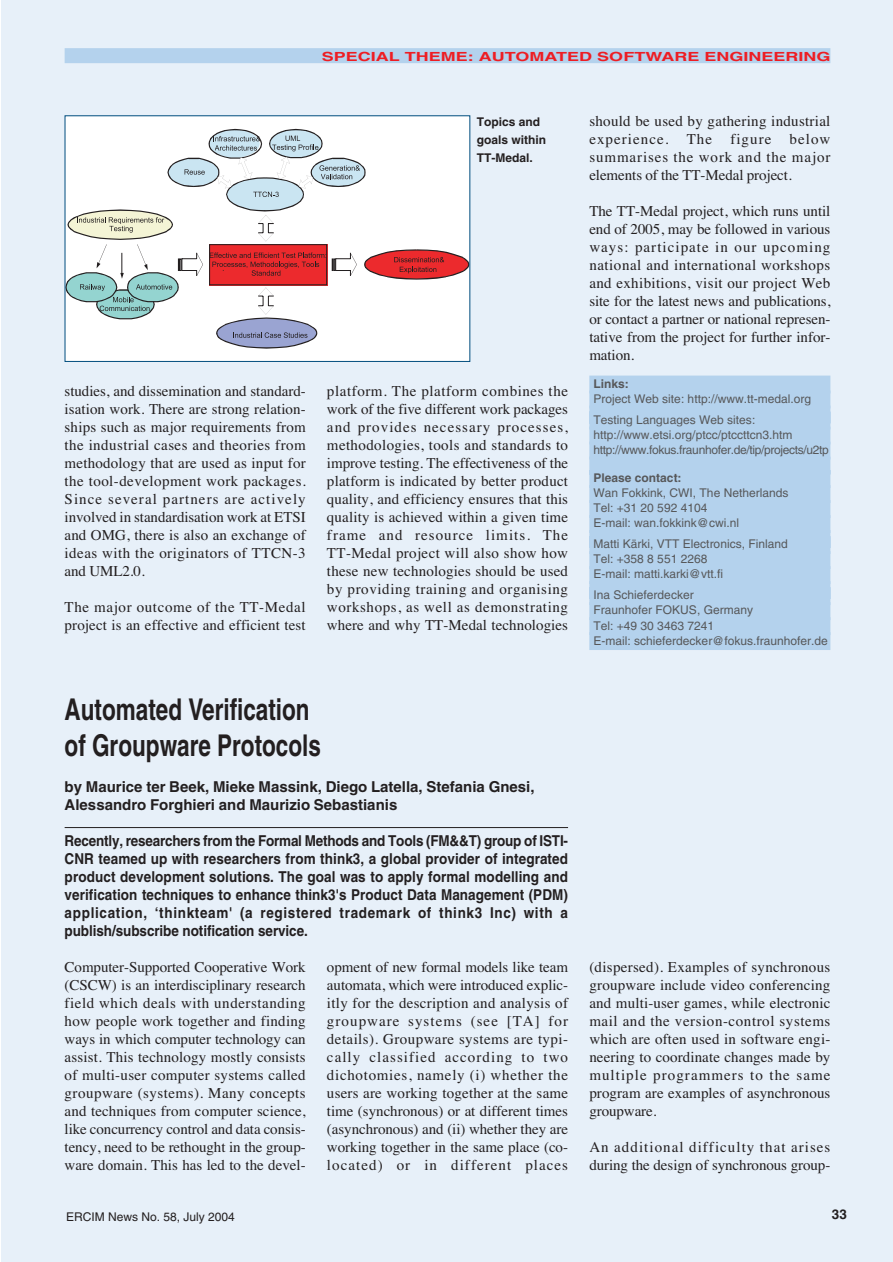
<style>
.page{position:relative;width:893px;height:1262px;background:#fff}
.page>*{position:absolute;margin:0;border:0;box-sizing:border-box;transform-origin:0 0}
.t1{font:700 30px/36px "Helvetica";color:#231f20;scale:.75 1}
.t2{font:15px/18px "Times";letter-spacing:.005em;color:#231f20;text-align:justify}
.t3{font:700 15px/18px "Helvetica";color:#231f20;text-align:justify;scale:.9 1}
.t4{font:700 15px/18px "Helvetica";color:#231f20}
.t5{font:15px/18px "Times";letter-spacing:.03em;color:#231f20}
.t6{font:700 13.5px "Helvetica";color:#231f20}
.t7{font:700 12.6px "Helvetica";color:#ee1d23;scale:1.43 1}
.t8{font:12px/15px "Helvetica";color:#57585a}
.t9{font:12px/15px "Helvetica";letter-spacing:-.03em;color:#57585a}
.t10{font:700 12px/18px "Helvetica";color:#231f20}
.t11{font:italic 12px "Helvetica";color:#57585a}
.t12{font:12px "Helvetica";color:#231f20}
.t13{font:700 12px "Helvetica";color:#57585a}
.s1{font-weight:700}
.s2{font-style:italic}
</style>
<div class="page">
<div style="left:1px;top:0;width:891px;height:1262px;background:#e7f0f9"></div>
<div style="left:65px;top:48px;width:765px;height:15px;background:#b4d2ed"></div>
<div style="left:589px;top:375px;width:241px;height:18px;background:#b4d2ed"></div>
<div style="left:589px;top:390px;width:241px;height:18px;background:#b4d2ed"></div>
<div style="left:589px;top:405px;width:241px;height:18px;background:#b4d2ed"></div>
<div style="left:589px;top:411px;width:241px;height:18px;background:#b4d2ed"></div>
<div style="left:589px;top:426px;width:241px;height:18px;background:#b4d2ed"></div>
<div style="left:589px;top:441px;width:241px;height:18px;background:#b4d2ed"></div>
<div style="left:589px;top:456px;width:241px;height:18px;background:#b4d2ed"></div>
<div style="left:589px;top:470px;width:241px;height:18px;background:#b4d2ed"></div>
<div style="left:589px;top:485px;width:241px;height:18px;background:#b4d2ed"></div>
<div style="left:589px;top:500px;width:241px;height:18px;background:#b4d2ed"></div>
<div style="left:589px;top:515px;width:241px;height:18px;background:#b4d2ed"></div>
<div style="left:589px;top:530px;width:241px;height:18px;background:#b4d2ed"></div>
<div style="left:589px;top:536px;width:241px;height:18px;background:#b4d2ed"></div>
<div style="left:589px;top:551px;width:241px;height:18px;background:#b4d2ed"></div>
<div style="left:589px;top:566px;width:241px;height:18px;background:#b4d2ed"></div>
<div style="left:589px;top:581px;width:241px;height:18px;background:#b4d2ed"></div>
<div style="left:589px;top:587px;width:241px;height:18px;background:#b4d2ed"></div>
<div style="left:589px;top:602px;width:241px;height:18px;background:#b4d2ed"></div>
<div style="left:589px;top:617px;width:241px;height:18px;background:#b4d2ed"></div>
<div style="left:589px;top:632px;width:241px;height:18px;background:#b4d2ed"></div>
<div style="left:65px;top:116px;width:405px;height:245px;background:#fff"></div>
<svg style="left:67px;top:129px;width:401px;height:219px"></svg>
<div style="left:65px;top:115px;width:405px;height:247px;border:1px solid #004d7e"></div>
<hr style="left:65px;top:827px;width:503px;height:1px;background:#231f20">
<p class="t7" style="left:322px;top:52px;width:357px">SPECIAL THEME: AUTOMATED SOFTWARE ENGINEERING</p>
<p class="t10" style="left:477px;top:114px;width:71px">Topics and goals within<br>TT-Medal.</p>
<p class="t2" style="left:65px;top:383px;width:242px">studies, and dissemination and standard&shy;isation work. There are strong relation&shy;ships such as major requirements from the industrial cases and theories from methodology that are used as input for the tool-development work packages.<br>Since several partners are actively involved in standardisation work at ETSI and OMG, there is also an exchange of ideas with the originators of TTCN-3 and UML2.0.</p>
<p class="t2" style="left:65px;top:599px;width:242px">The major outcome of the TT-Medal project is an effective and efficient test</p>
<p class="t2" style="left:327px;top:383px;width:243px">platform. The platform combines the work of the five different work packages and provides necessary processes, methodologies, tools and standards to improve testing. The effectiveness of the platform is indicated by better product quality, and efficiency ensures that this quality is achieved within a given time frame and resource limits. The TT-Medal project will also show how these new technologies should be used by providing training and organising workshops, as well as demonstrating where and why TT-Medal technologies</p>
<p class="t2" style="left:589px;top:113px;width:242px">should be used by gathering industrial experience. The figure below summarises the work and the major elements of the TT-Medal project.</p>
<p class="t2" style="left:589px;top:203px;width:243px">The TT-Medal project, which runs until end of 2005, may be followed in various ways: participate in our upcoming national and international workshops and exhibitions, visit our project Web site for the latest news and publications, or contact a partner or national represen&shy;tative from the project for further infor&shy;mation.</p>
<p class="t8" style="left:593px;top:377px;width:219px"><span class="s1">Links:<br></span><span class="s2">Project Web site:</span> http://www.tt-medal.org</p>
<p class="t11" style="left:593px;top:415px;width:163px">Testing Languages Web sites:</p>
<p class="t9" style="left:593px;top:428px;width:237px">http://www.etsi.org/ptcc/ptccttcn3.htm http://www.fokus.fraunhofer.de/tip/projects/u2tp</p>
<p class="t13" style="left:593px;top:474px;width:90px">Please contact:</p>
<p class="t8" style="left:593px;top:487px;width:196px">Wan Fokkink, CWI, The Netherlands<br>Tel: +31 20 592 4104<br>E-mail: wan.fokkink@cwi.nl</p>
<p class="t8" style="left:593px;top:538px;width:196px">Matti Kärki, VTT Electronics, Finland<br>Tel: +358 8 551 2268<br>E-mail: matti.karki@vtt.fi</p>
<p class="t8" style="left:593px;top:589px;width:236px">Ina Schieferdecker<br>Fraunhofer FOKUS, Germany<br>Tel: +49 30 3463 7241<br>E-mail: schieferdecker@fokus.fraunhofer.de</p>
<h1 class="t1" style="left:65px;top:694px;width:343px">Automated Verification of Groupware Protocols</h1>
<p class="t4" style="left:65px;top:779px;width:471px">by Maurice ter Beek, Mieke Massink, Diego Latella, Stefania Gnesi,<br>Alessandro Forghieri and Maurizio Sebastianis</p>
<p class="t3" style="left:65px;top:833px;width:561px">Recently, researchers from the Formal Methods and Tools (FM&amp;&amp;T) group of ISTI-CNR teamed up with researchers from think3, a global provider of integrated product development solutions. The goal was to apply formal modelling and verification techniques to enhance think3's Product Data Management (PDM) application, ‘thinkteam' (a registered trademark of think3 Inc) with a publish/subscribe notification service.</p>
<p class="t2" style="left:65px;top:959px;width:243px">Computer-Supported Cooperative Work (CSCW) is an interdisciplinary research field which deals with understanding how people work together and finding ways in which computer technology can assist. This technology mostly consists of multi-user computer systems called groupware (systems). Many concepts and techniques from computer science, like concurrency control and data consis&shy;tency, need to be rethought in the group&shy;ware domain. This has led to the devel-</p>
<p class="t2" style="left:327px;top:959px;width:242px">opment of new formal models like team automata, which were introduced explic&shy;itly for the description and analysis of groupware systems (see [TA] for details). Groupware systems are typi&shy;cally classified according to two dichotomies, namely (i) whether the users are working together at the same time (synchronous) or at different times (asynchronous) and (ii) whether they are working together in the same place (co&shy;located) or in different places</p>
<p class="t2" style="left:589px;top:959px;width:242px">(dispersed). Examples of synchronous groupware include video conferencing and multi-user games, while electronic mail and the version-control systems which are often used in software engi&shy;neering to coordinate changes made by multiple programmers to the same program are examples of asynchronous groupware.</p>
<p class="t5" style="left:589px;top:1139px;width:242px">An additional difficulty that arises during the design of synchronous group-</p>
<p class="t12" style="left:66px;top:1212px;width:170px">ERCIM News No. 58, July 2004</p>
<p class="t6" style="left:831px;top:1208px;width:17px">33</p>
</div>
